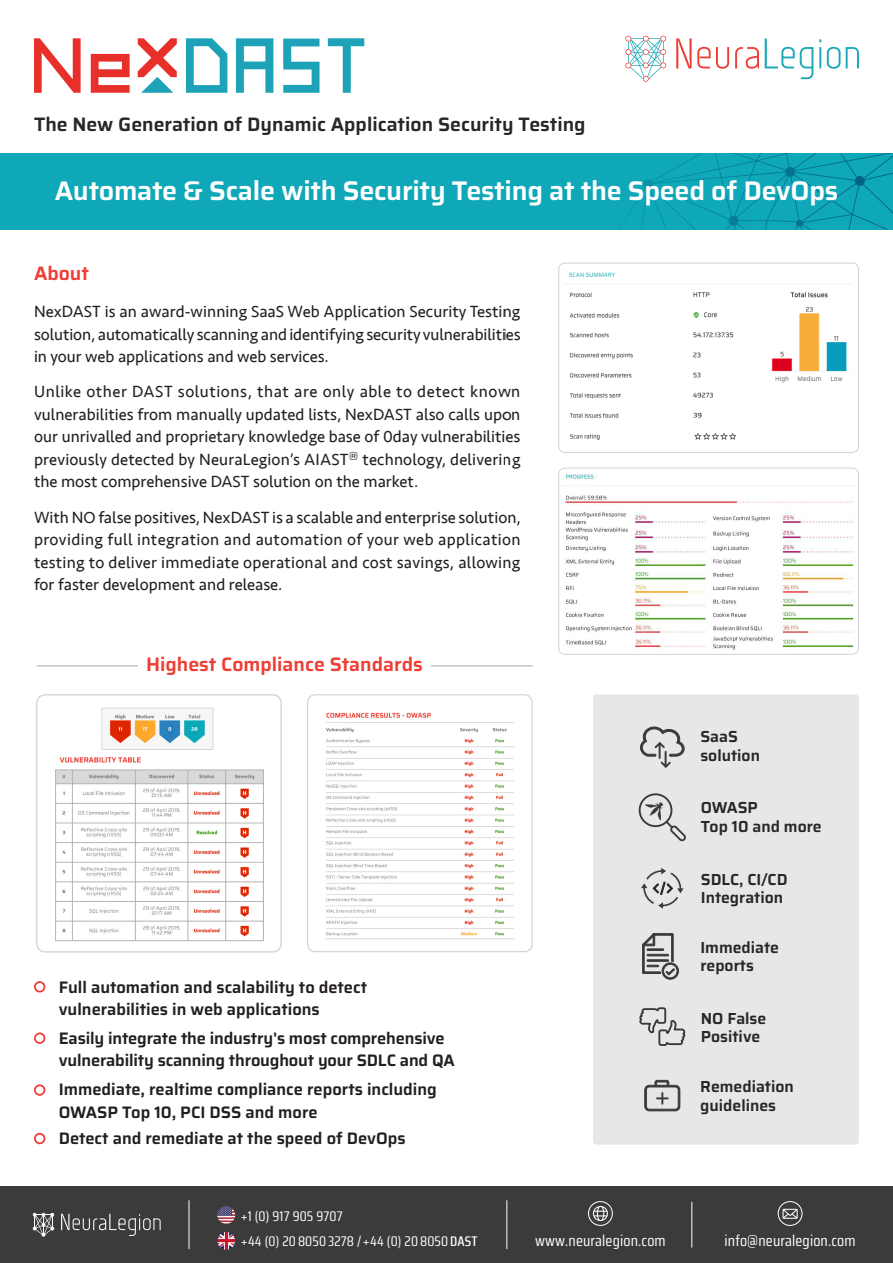
<style>
.page{position:relative;width:893px;height:1263px;background:#fff}
.page>*{position:absolute;margin:0;border:0;box-sizing:border-box;transform-origin:0 0}
.t1{font:600 27px "Saira";letter-spacing:-.01em;color:#fff}
.t2{font:600 19.5px "Saira";color:#272727}
.t3{font:600 19.5px "Saira";color:#ee3e35}
.t4{font:16.65px/22.5px "Seravek";color:#231f20;text-align:justify}
.t5{font:600 16.65px/22.5px "Saira";color:#231f20}
.t6{font:600 16.05px/18.8px "Saira";color:#272727}
.t7{font:15.45px "Saira Condensed";letter-spacing:.01em;color:#fff;scale:1.04 1}
.t8{font:13.95px "Saira Condensed";letter-spacing:.01em;color:#fff;scale:1.04 1}
.t9{font:11.55px "Saira";color:#231f20;scale:1.14 1}
.s1{font-weight:500}
</style>
<div class="page">
<div style="left:0;top:1186px;width:893px;height:77px;background:#3b3b3b"></div>
<div style="left:778px;top:1201px;width:24px;height:25px;border:1px solid #fff;border-radius:50%"></div>
<svg style="left:782px;top:1209px;width:16px;height:10px"></svg>
<div style="left:588px;top:1201px;width:25px;height:25px;border:1px solid #fff;border-radius:50%"></div>
<svg style="left:593px;top:1206px;width:15px;height:15px"></svg>
<hr style="left:506px;top:1200px;width:1px;height:49px;background:#fff">
<hr style="left:189px;top:1200px;width:1px;height:49px;background:#fff">
<hr style="left:691px;top:1202px;width:1px;height:45px;background:#fff">
<img style="left:217px;top:1206px;width:18px;height:18px;border-radius:9px">
<img style="left:217px;top:1232px;width:18px;height:18px;border-radius:9px">
<svg style="left:676px;top:39px;width:53px;height:30px"></svg>
<svg style="left:735px;top:47px;width:24px;height:22px"></svg>
<svg style="left:765px;top:39px;width:48px;height:40px"></svg>
<hr style="left:819px;top:47px;width:2px;height:21px;background:#1aa8b7">
<svg style="left:827px;top:47px;width:13px;height:22px"></svg>
<svg style="left:846px;top:47px;width:13px;height:21px"></svg>
<svg style="left:625px;top:36px;width:41px;height:46px"></svg>
<svg style="left:61px;top:1214px;width:100px;height:22px"></svg>
<svg style="left:33px;top:1213px;width:21px;height:23px"></svg>
<div style="left:593px;top:694px;width:266px;height:450px;background:#e6e7e9;border-radius:4px"></div>
<svg style="left:644px;top:1080px;width:36px;height:31px"></svg>
<svg style="left:640px;top:726px;width:45px;height:42px"></svg>
<svg style="left:641px;top:868px;width:43px;height:41px"></svg>
<div style="left:0;top:153px;width:893px;height:77px;background:#0fa8b8"></div>
<svg style="left:619px;top:153px;width:274px;height:77px"></svg>
<img style="left:569px;top:272px;width:281px;height:168px">
<div style="left:558px;top:263px;width:301px;height:190px;border:1px solid #d1d2d4;border-radius:6px"></div>
<img style="left:560px;top:468px;width:297px;height:185px">
<div style="left:558px;top:468px;width:301px;height:187px;border:1px solid #d1d2d4;border-radius:6px"></div>
<div style="left:34px;top:981px;width:11px;height:11px;border:2px solid #ee3e35;border-radius:50%"></div>
<div style="left:34px;top:1032px;width:11px;height:12px;border:2px solid #ee3e35;border-radius:50%"></div>
<div style="left:34px;top:1084px;width:11px;height:12px;border:2px solid #ee3e35;border-radius:50%"></div>
<div style="left:34px;top:1133px;width:11px;height:11px;border:2px solid #ee3e35;border-radius:50%"></div>
<svg style="left:236px;top:38px;width:37px;height:55px"></svg>
<svg style="left:186px;top:38px;width:41px;height:55px"></svg>
<svg style="left:328px;top:38px;width:36px;height:55px"></svg>
<svg style="left:91px;top:54px;width:39px;height:39px"></svg>
<svg style="left:138px;top:38px;width:39px;height:55px"></svg>
<svg style="left:34px;top:38px;width:47px;height:55px"></svg>
<svg style="left:283px;top:39px;width:36px;height:54px"></svg>
<img style="left:309px;top:696px;width:222px;height:256px">
<div style="left:307px;top:694px;width:226px;height:258px;border:1px solid #d1d2d4;border-radius:8px"></div>
<img style="left:55px;top:707px;width:209px;height:235px">
<div style="left:36px;top:694px;width:246px;height:258px;border:1px solid #d1d2d4;border-radius:9px"></div>
<hr style="left:37px;top:665px;width:496px;height:1px;background:#a8a9ad">
<div style="left:138px;top:649px;width:293px;height:28px;background:#fff"></div>
<svg style="left:639px;top:1007px;width:47px;height:39px"></svg>
<svg style="left:642px;top:933px;width:37px;height:46px"></svg>
<svg style="left:639px;top:793px;width:47px;height:48px"></svg>
<p class="t2" style="left:34px;top:109px;width:553px">The New Generation of Dynamic Application Security Testing</p>
<h1 class="t1" style="left:55px;top:170px;width:785px">Automate &amp; Scale with Security Testing at the Speed of DevOps</h1>
<p class="t3" style="left:34px;top:259px;width:57px">About</p>
<p class="t4" style="left:34px;top:300px;width:488px">NexDAST is an award-winning SaaS Web Application Security Testing solution, automaticallyscanningandidentifyingsecurityvulnerabilities in your web applications and web services.</p>
<p class="t4" style="left:34px;top:381px;width:488px;text-align:right">Unlike other DAST solutions, that are only able to detect known vulnerabilities from manually updated lists, NexDAST also calls upon our unrivalled and proprietary knowledge base of 0day vulnerabilities technology, delivering</p>
<p class="t9" style="left:349px;top:448px;width:10px">®</p>
<p class="t4" style="left:34px;top:448px;width:386px">previously detected by NeuraLegion s’ AIAST<br>the most comprehensive DAST solution on the market.</p>
<p class="t4" style="left:34px;top:506px;width:488px">With NO false positives, NexDAST is a scalable and enterprise solution, providing full integration and automation of your web application testing to deliver immediate operational and cost savings, allowing for faster development and release.</p>
<p class="t3" style="left:146px;top:649px;width:278px">Highest Compliance Standards</p>
<p class="t5" style="left:59px;top:975px;width:310px">Full automation and scalability to detect vulnerabilities in web applications</p>
<p class="t5" style="left:59px;top:1027px;width:398px">Easily integrate the industry s' most comprehensive vulnerability scanning throughout your SDLC and QA</p>
<p class="t5" style="left:59px;top:1078px;width:380px">Immediate, realtime compliance reports including<br>OWASP Top 10, PCI DSS and more</p>
<p class="t5" style="left:59px;top:1126px;width:348px">Detect and remediate at the speed of DevOps</p>
<p class="t8" style="left:241px;top:1205px;width:99px">+1 (0) 917 905 9707</p>
<p class="t8" style="left:241px;top:1231px;width:229px">+44 0( ) 208050 3278 /+44 0( ) 208050 <span class="s1">DAST</span></p>
<p class="t6" style="left:700px;top:727px;width:61px">SaaS solution</p>
<p class="t6" style="left:701px;top:798px;width:122px">OWASP<br>Top 10 and more</p>
<p class="t6" style="left:701px;top:870px;width:88px">SDLC, CI/CD<br>Integration</p>
<p class="t6" style="left:700px;top:938px;width:80px">Immediate reports</p>
<p class="t6" style="left:701px;top:1008px;width:67px">NO False<br>Positive</p>
<p class="t6" style="left:700px;top:1077px;width:95px">Remediation guidelines</p>
<p class="t7" style="left:535px;top:1229px;width:127px">www.neuralegion.com</p>
<p class="t7" style="left:725px;top:1229px;width:128px">info@neuralegion.com</p>
</div>
